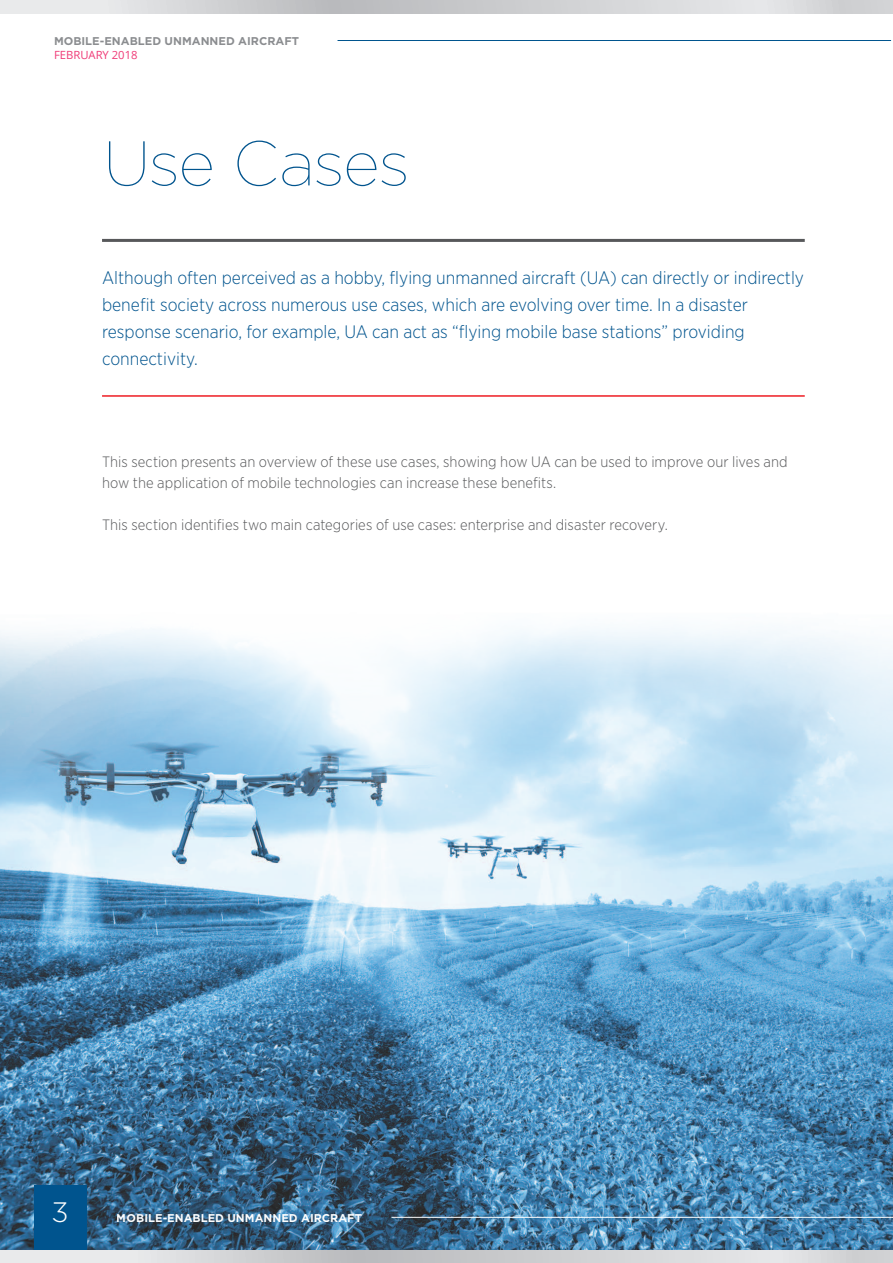
<style>
.page{position:relative;width:893px;height:1263px;background:#fff}
.page>*{position:absolute;margin:0;border:0;box-sizing:border-box;transform-origin:0 0}
.t1{font:100 63px "Gotham";letter-spacing:-.02em;color:#00548e}
.t2{font:300 28.2px "Gotham";color:#fff}
.t3{font:300 18px/27px "Gotham Narrow";color:#00548e}
.t4{font:300 15px/21px "Gotham Narrow";letter-spacing:.005em;color:#57585a}
.t5{font:700 11.25px "Gotham";color:#8a8c8f}
.t6{font:700 11.25px "Gotham";color:#fff}
.t7{font:11.25px "Open Sans";color:#ef3875}
</style>
<div class="page">
<img style="left:0;top:238px;width:893px;height:1012px">
<hr style="left:102px;top:239px;width:703px;height:3px;background:#57585a">
<hr style="left:102px;top:395px;width:703px;height:2px;background:#ee1d23">
<svg style="left:0;top:0;width:893px;height:14px"></svg>
<div style="left:34px;top:1185px;width:52px;height:78px;background:#00548e"></div>
<svg style="left:0;top:1250px;width:893px;height:13px"></svg>
<hr style="left:338px;top:40px;width:553px;height:1px;background:#00548e">
<hr style="left:392px;top:1217px;width:499px;height:1px;background:#fff">
<p class="t5" style="left:54px;top:34px;width:247px">MOBILE-ENABLED UNMANNED AIRCRAFT</p>
<p class="t7" style="left:54px;top:47px;width:85px">FEBRUARY 2018</p>
<h1 class="t1" style="left:103px;top:124px;width:308px">Use Cases</h1>
<p class="t3" style="left:102px;top:264px;width:703px">Although often perceived as a hobby, flying unmanned aircraft (UA) can directly or indirectly benefit society across numerous use cases, which are evolving over time. In a disaster response scenario, for example, UA can act as “flying mobile base stations” providing connectivity.</p>
<p class="t4" style="left:102px;top:451px;width:687px">This section presents an overview of these use cases, showing how UA can be used to improve our lives and how the application of mobile technologies can increase these benefits.</p>
<p class="t4" style="left:102px;top:514px;width:567px">This section identifies two main categories of use cases: enterprise and disaster recovery.</p>
<h2 class="t2" style="left:51px;top:1194px;width:19px">3</h2>
<p class="t6" style="left:117px;top:1210px;width:247px">MOBILE-ENABLED UNMANNED AIRCRAFT</p>
</div>
